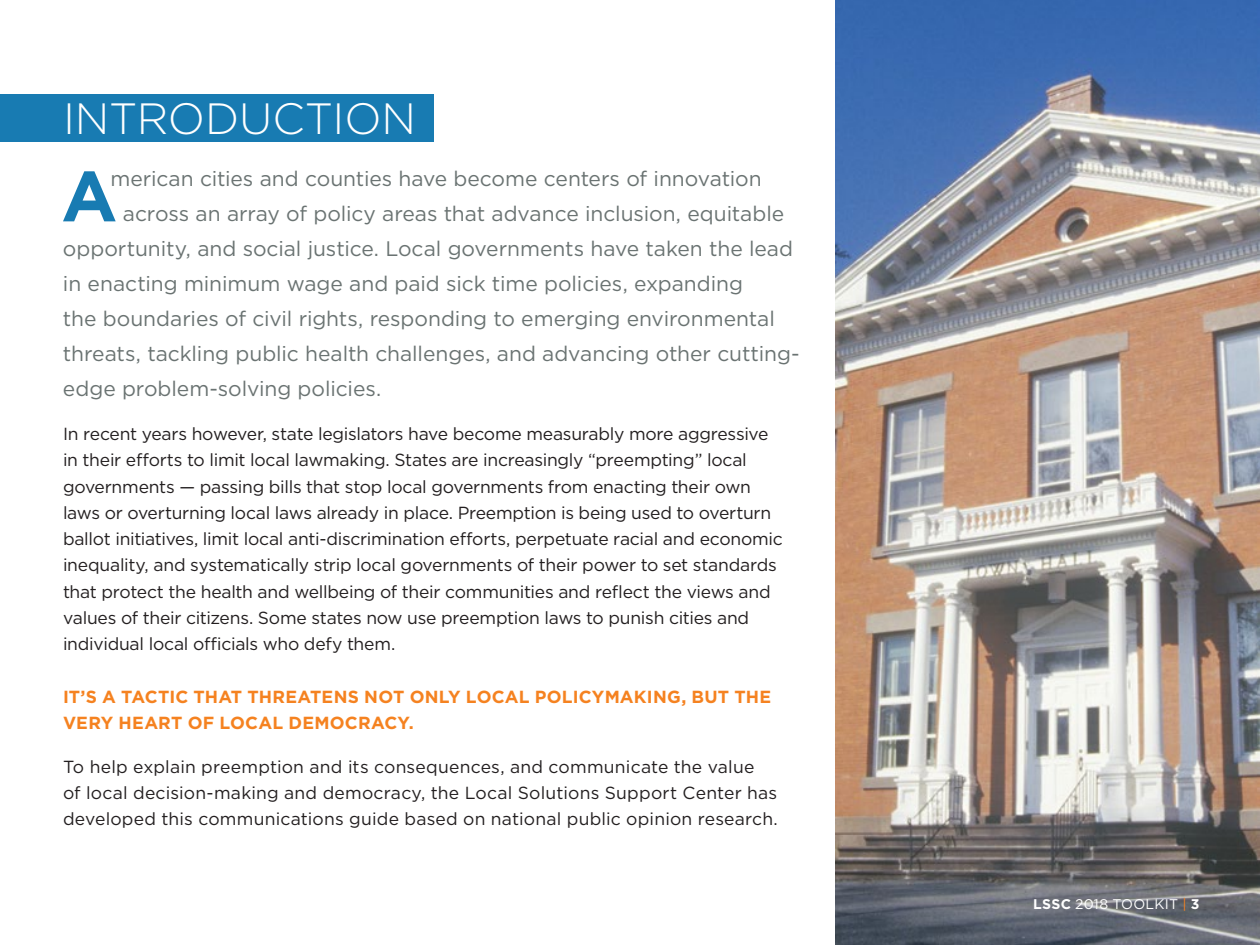
<style>
.page{position:relative;width:1260px;height:945px;background:#fff}
.page>*{position:absolute;margin:0;border:0;box-sizing:border-box;transform-origin:0 0}
.t1{font:700 71.05px "Gotham";color:#187bb2}
.t2{font:300 43.75px "Gotham";color:#fff}
.t3{font:21px "Gotham";letter-spacing:-.005em;color:#6a7372}
.t4{font:17.5px/26.2px "Gotham";letter-spacing:-.01em;color:#231f20}
.t5{font:17.5px/26.2px "Gotham";letter-spacing:.01em;color:#231f20}
.t6{font:700 17.5px/26.2px "Gotham";letter-spacing:.01em;color:#f58220}
.t7{font:14px "Gotham";letter-spacing:.015em;color:#fff}
.s1{font-weight:700}
.s2{color:#f58220}
</style>
<div class="page">
<img style="left:836px;top:0;width:424px;height:945px">
<div style="left:0;top:94px;width:433px;height:48px;background:#187bb2"></div>
<h2 class="t2" style="left:63px;top:91px;width:355px">INTRODUCTION</h2>
<h1 class="t1" style="left:61px;top:149px;width:58px">A</h1>
<p class="t3" style="left:110px;top:166px;width:653px">merican cities and counties have become centers of innovation</p>
<p class="t3" style="left:123px;top:201px;width:663px">across an array of policy areas that advance inclusion, equitable</p>
<p class="t3" style="left:63px;top:236px;width:732px">opportunity, and social justice. Local governments have taken the lead</p>
<p class="t3" style="left:63px;top:271px;width:682px">in enacting minimum wage and paid sick time policies, expanding</p>
<p class="t3" style="left:63px;top:306px;width:713px">the boundaries of civil rights, responding to emerging environmental</p>
<p class="t3" style="left:63px;top:341px;width:738px">threats, tackling public health challenges, and advancing other cutting-</p>
<p class="t3" style="left:63px;top:376px;width:320px">edge problem-solving policies.</p>
<p class="t4" style="left:63px;top:420px;width:721px">In recent years however, state legislators have become measurably more aggressive in their efforts to limit local lawmaking. States are increasingly “preempting” local governments — passing bills that stop local governments from enacting their own laws or overturning local laws already in place. Preemption is being used to overturn ballot initiatives, limit local anti-discrimination efforts, perpetuate racial and economic inequality, and systematically strip local governments of their power to set standards that protect the health and wellbeing of their communities and reflect the views and values of their citizens. Some states now use preemption laws to punish cities and individual local officials who defy them.</p>
<p class="t6" style="left:63px;top:683px;width:710px">IT’S A TACTIC THAT THREATENS NOT ONLY LOCAL POLICYMAKING, BUT THE<br>VERY HEART OF LOCAL DEMOCRACY.</p>
<p class="t5" style="left:63px;top:753px;width:716px">To help explain preemption and its consequences, and communicate the value<br>of local decision-making and democracy, the Local Solutions Support Center has developed this communications guide based on national public opinion research.</p>
<p class="t7" style="left:1033px;top:895px;width:168px"><span class="s1">LSSC</span> 2018 TOOLKIT <span class="s2">|</span> <span class="s1">3</span></p>
</div>
